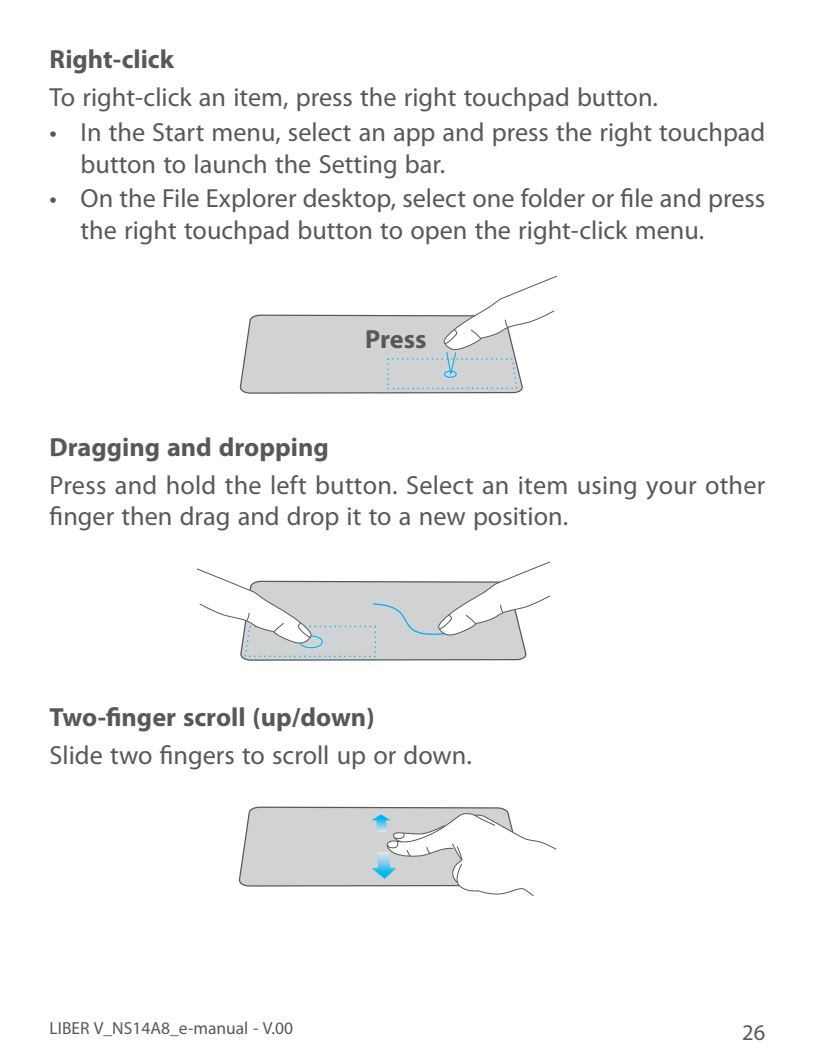
<style>
.page{position:relative;width:815px;height:1063px;background:#fff}
.page>*{position:absolute;margin:0;border:0;box-sizing:border-box;transform-origin:0 0}
.t1{font:26.25px/31.5px "Myriad Pro";color:#57585a}
.t2{font:700 26.25px "Myriad Pro";color:#57585a}
.t3{font:22.5px "Myriad Pro";color:#57585a}
.t4{font:17.5px "Myriad Pro";color:#57585a}
</style>
<div class="page">
<svg style="left:196px;top:561px;width:354px;height:100px"></svg>
<svg style="left:238px;top:806px;width:319px;height:90px"></svg>
<svg style="left:239px;top:276px;width:318px;height:118px"></svg>
<p class="t2" style="left:50px;top:49px;width:126px">Right-click</p>
<p class="t1" style="left:50px;top:84px;width:610px">To right-click an item, press the right touchpad button.</p>
<p class="t1" style="left:81px;top:120px;width:686px;text-indent:-31px">• In the Start menu, select an app and press the right touchpad button to launch the Setting bar.</p>
<p class="t1" style="left:81px;top:185px;width:686px;text-indent:-31px">• On the File Explorer desktop, select one folder or file and press the right touchpad button to open the right-click menu.</p>
<p class="t2" style="left:50px;top:437px;width:281px">Dragging and dropping</p>
<p class="t2" style="left:365px;top:329px;width:63px">Press</p>
<p class="t1" style="left:50px;top:472px;width:717px">Press and hold the left button. Select an item using your other finger then drag and drop it to a new position.</p>
<p class="t2" style="left:50px;top:708px;width:326px">Two-finger scroll (up/down)</p>
<p class="t1" style="left:50px;top:742px;width:424px">Slide two fingers to scroll up or down.</p>
<p class="t4" style="left:50px;top:1021px;width:245px">LIBER V_NS14A8_e-manual - V.00</p>
<p class="t3" style="left:742px;top:1024px;width:25px">26</p>
</div>
